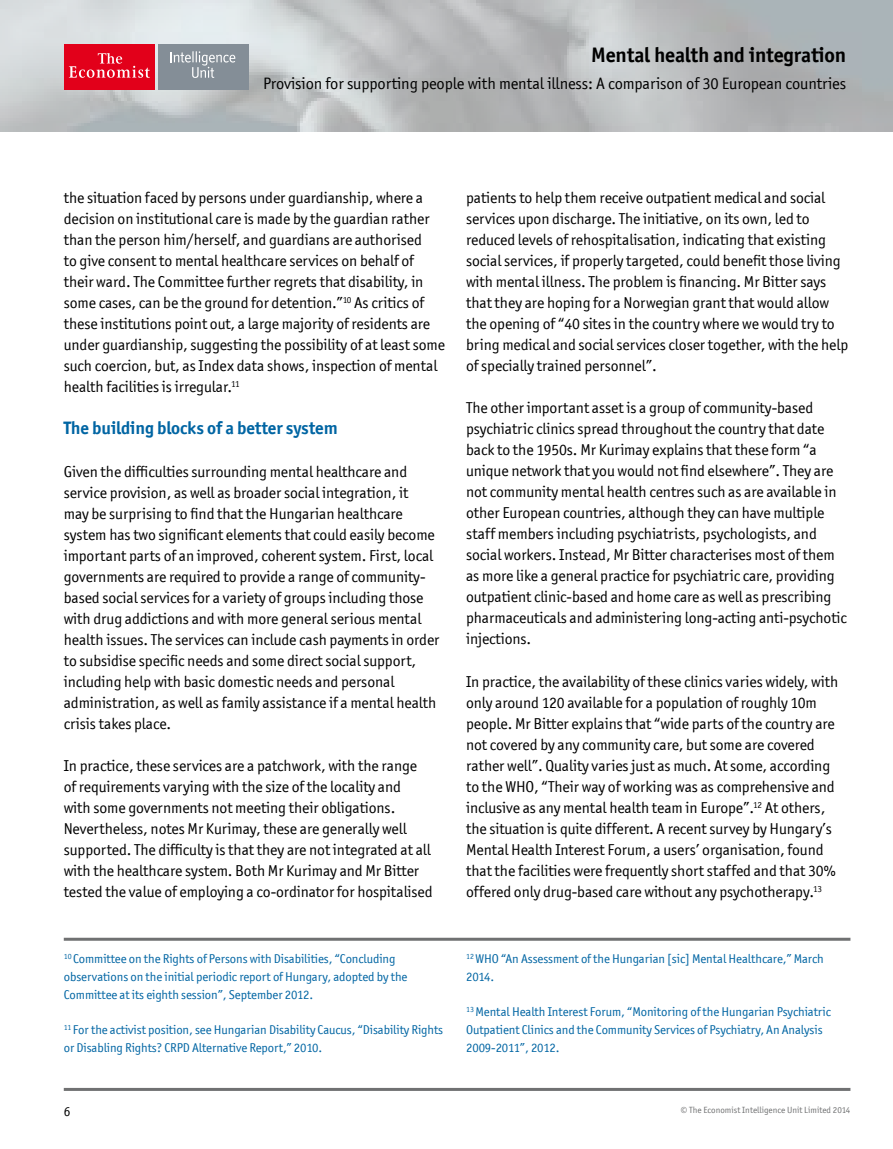
<style>
.page{position:relative;width:893px;height:1149px;background:#fff}
.page>*{position:absolute;margin:0;border:0;box-sizing:border-box;transform-origin:0 0}
.t1{font:700 21px "Officina San ITC";letter-spacing:-.01em;color:#000}
.t2{font:700 18px "Officina San ITC";letter-spacing:-.005em;color:#0065a3}
.t3{font:16.5px "Officina San ITC";letter-spacing:-.01em;color:#000}
.t4{font:15.75px/21px "Officina San ITC";letter-spacing:-.005em;color:#000}
.t5{font:13.5px "Officina San ITC";color:#000}
.t6{font:12.75px/18px "Officina San ITC";letter-spacing:-.005em;color:#0065a3}
.t7{font:9px "Officina San ITC";color:#707172}
</style>
<div class="page">
<img style="left:0;top:0;width:893px;height:131px">
<div style="left:64px;top:44px;width:90px;height:45px;background:#e2001a"></div>
<svg style="left:69px;top:53px;width:81px;height:25px"></svg>
<div style="left:158px;top:44px;width:90px;height:45px;background:#848e97"></div>
<svg style="left:170px;top:51px;width:65px;height:27px"></svg>
<hr style="left:64px;top:937px;width:786px;height:3px;background:#707172">
<hr style="left:64px;top:1087px;width:786px;height:3px;background:#707172">
<h1 class="t1" style="left:591px;top:42px;width:257px">Mental health and integration</h1>
<p class="t3" style="left:263px;top:74px;width:585px">Provision for supporting people with mental illness: A comparison of 30 European countries</p>
<p class="t4" style="left:64px;top:187px;width:383px">the situation faced by persons under guardianship, where a decision on institutional care is made by the guardian rather than the person him/herself, and guardians are authorised<br>to give consent to mental healthcare services on behalf of their ward. The Committee further regrets that disability, in some cases, can be the ground for detention.”<sup>10</sup> As critics of these institutions point out, a large majority of residents are under guardianship, suggesting the possibility of at least some such coercion, but, as Index data shows, inspection of mental health facilities is irregular.<sup>11</sup></p>
<p class="t2" style="left:64px;top:417px;width:275px">The building blocks of a better system</p>
<p class="t4" style="left:64px;top:460px;width:377px">Given the difficulties surrounding mental healthcare and service provision, as well as broader social integration, it<br>may be surprising to find that the Hungarian healthcare system has two significant elements that could easily become important parts of an improved, coherent system. First, local governments are required to provide a range of community&shy;based social services for a variety of groups including those with drug addictions and with more general serious mental health issues. The services can include cash payments in order to subsidise specific needs and some direct social support, including help with basic domestic needs and personal administration, as well as family assistance if a mental health crisis takes place.</p>
<p class="t4" style="left:64px;top:755px;width:370px">In practice, these services are a patchwork, with the range of requirements varying with the size of the locality and<br>with some governments not meeting their obligations.<br>Nevertheless, notes Mr Kurimay, these are generally well supported. The difficulty is that they are not integrated at all with the healthcare system. Both Mr Kurimay and Mr Bitter tested the value of employing a co-ordinator for hospitalised</p>
<p class="t6" style="left:64px;top:949px;width:345px"><sup>10</sup> Committee on the Rights of Persons with Disabilities, “Concluding observations on the initial periodic report of Hungary, adopted by the<br>Committee at its eighth session”, September 2012.</p>
<p class="t6" style="left:64px;top:1020px;width:381px"><sup>11</sup> For the activist position, see Hungarian Disability Caucus, “Disability Rights or Disabling Rights? CRPD Alternative Report,” 2010.</p>
<p class="t4" style="left:466px;top:187px;width:384px">patients to help them receive outpatient medical and social services upon discharge. The initiative, on its own, led to reduced levels of rehospitalisation, indicating that existing social services, if properly targeted, could benefit those living with mental illness. The problem is financing. Mr Bitter says that they are hoping for a Norwegian grant that would allow the opening of “40 sites in the country where we would try to bring medical and social services closer together, with the help of specially trained personnel”.</p>
<p class="t4" style="left:466px;top:397px;width:382px">The other important asset is a group of community-based psychiatric clinics spread throughout the country that date back to the 1950s. Mr Kurimay explains that these form “a unique network that you would not find elsewhere”. They are not community mental health centres such as are available in other European countries, although they can have multiple staff members including psychiatrists, psychologists, and social workers. Instead, Mr Bitter characterises most of them as more like a general practice for psychiatric care, providing outpatient clinic-based and home care as well as prescribing pharmaceuticals and administering long-acting anti-psychotic injections.</p>
<p class="t4" style="left:466px;top:670px;width:374px">In practice, the availability of these clinics varies widely, with only around 120 available for a population of roughly 10m people. Mr Bitter explains that “wide parts of the country are not covered by any community care, but some are covered rather well”. Quality varies just as much. At some, according to the WHO, “Their way of working was as comprehensive and inclusive as any mental health team in Europe”.<sup>12</sup> At others, the situation is quite different. A recent survey by Hungary’s Mental Health Interest Forum, a users’ organisation, found that the facilities were frequently short staffed and that 30% offered only drug-based care without any psychotherapy.<sup>13</sup></p>
<p class="t6" style="left:466px;top:949px;width:359px"><sup>12</sup> WHO “An Assessment of the Hungarian [sic] Mental Healthcare,” March<br>2014.</p>
<p class="t6" style="left:466px;top:1002px;width:366px"><sup>13</sup> Mental Health Interest Forum, “Monitoring of the Hungarian Psychiatric<br>Outpatient Clinics and the Community Services of Psychiatry, An Analysis<br>2009-2011”, 2012.</p>
<p class="t5" style="left:64px;top:1103px;width:8px">6</p>
<p class="t7" style="left:681px;top:1104px;width:171px">© The Economist Intelligence Unit Limited 2014</p>
</div>
